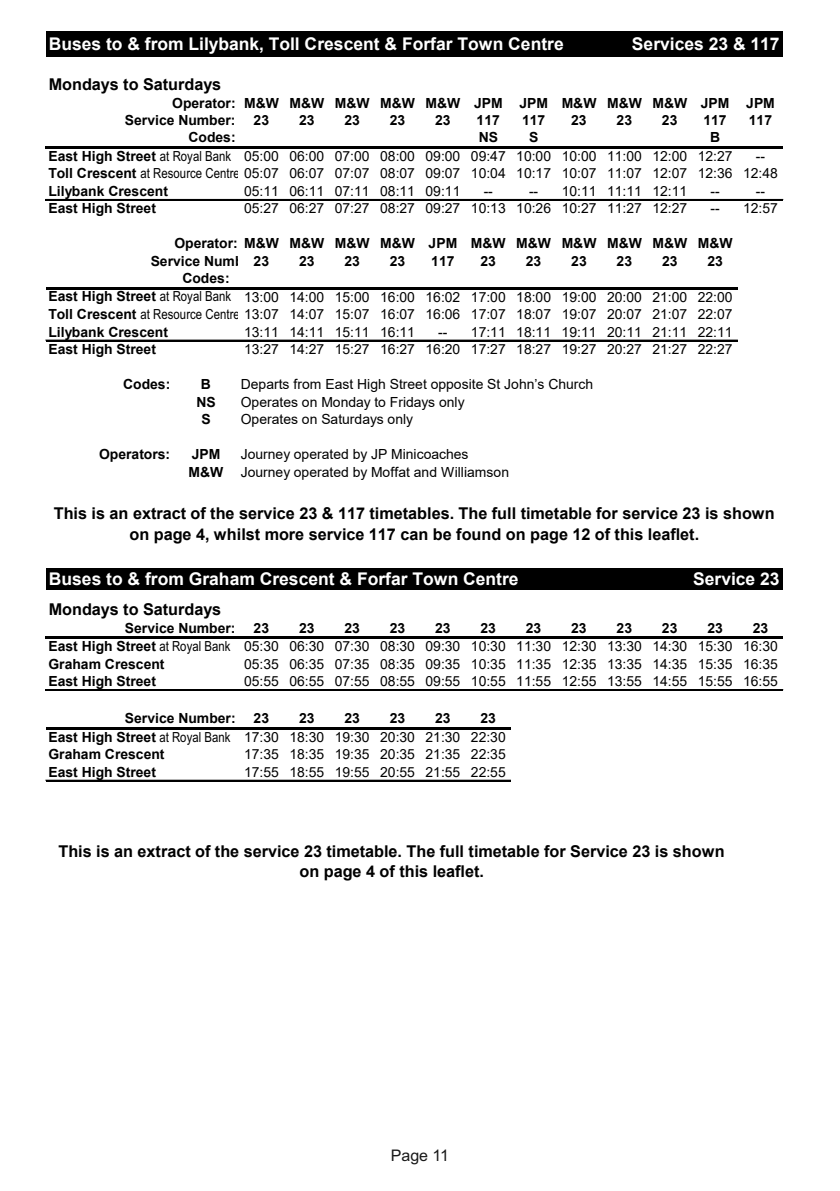
<style>
.page{position:relative;width:840px;height:1191px;background:#fff}
.page>*{position:absolute;margin:0;border:0;box-sizing:border-box;transform-origin:0 0}
.t1{font:700 17.4px "Arial";color:#fff}
.t2{font:700 16.2px/20.2px "Arial";color:#000;text-align:center}
.t3{font:16px "Arial";color:#191919}
.t4{font:14px/17.4px "Arial";color:#000}
.t5{font:700 14px/18px "Arial";color:#000}
.s1{font-weight:700}
.s2{font-family:"Arial Narrow"}
.s3{font-family:"Arial Narrow";font-weight:400}
.s4{font-weight:400}
</style>
<div class="page">
<div style="left:46px;top:32px;width:736px;height:25px;background:#000"></div>
<div style="left:46px;top:568px;width:736px;height:21px;background:#000"></div>
<hr style="left:46px;top:146px;width:736px;height:2px;background:#000">
<hr style="left:46px;top:199px;width:736px;height:1px;background:#000">
<hr style="left:46px;top:287px;width:691px;height:2px;background:#000">
<hr style="left:46px;top:340px;width:691px;height:1px;background:#000">
<hr style="left:46px;top:636px;width:736px;height:2px;background:#000">
<hr style="left:46px;top:689px;width:736px;height:1px;background:#000">
<hr style="left:46px;top:727px;width:464px;height:2px;background:#000">
<hr style="left:46px;top:780px;width:464px;height:1px;background:#000">
<p class="t1" style="left:49px;top:35px;width:516px">Buses to &amp; from Lilybank, Toll Crescent &amp; Forfar Town Centre</p>
<p class="t1" style="left:631px;top:35px;width:149px">Services 23 &amp; 117</p>
<p class="t2" style="left:49px;top:74px;width:174px">Mondays to Saturdays</p>
<p class="t5" style="left:125px;top:94px;width:651px;text-indent:47px">Operator: M&amp;W M&amp;W M&amp;W M&amp;W M&amp;W JPM JPM M&amp;W M&amp;W M&amp;W JPM JPM<br>Service Number:</p>
<p class="t5" style="left:253px;top:111px;width:17px">23</p>
<p class="t5" style="left:299px;top:111px;width:17px">23</p>
<p class="t5" style="left:344px;top:111px;width:17px">23</p>
<p class="t5" style="left:389px;top:111px;width:17px">23</p>
<p class="t5" style="left:435px;top:111px;width:17px">23</p>
<p class="t5" style="left:476px;top:111px;width:25px">117</p>
<p class="t5" style="left:521px;top:111px;width:25px">117</p>
<p class="t5" style="left:571px;top:111px;width:17px">23</p>
<p class="t5" style="left:616px;top:111px;width:17px">23</p>
<p class="t5" style="left:661px;top:111px;width:17px">23</p>
<p class="t5" style="left:703px;top:111px;width:25px">117</p>
<p class="t5" style="left:748px;top:111px;width:25px">117</p>
<p class="t5" style="left:188px;top:129px;width:49px">Codes:</p>
<p class="t5" style="left:478px;top:129px;width:21px">NS</p>
<p class="t5" style="left:528px;top:129px;width:11px">S</p>
<p class="t4" style="left:48px;top:128px;width:685px;line-height:18.6px;text-indent:661px"><span class="s1">B<br>East High Street</span> <span class="s2">at Royal Bank</span> 05:00 06:00 07:00 08:00 09:00 09:47 10:00 10:00 11:00 12:00 12:27</p>
<p class="t4" style="left:48px;top:147px;width:730px;text-indent:707px">--<br><span class="s1">Toll Crescent</span> <span class="s2">at Resource Centre</span> 05:07 06:07 07:07 08:07 09:07 10:04 10:17 10:07 11:07 12:07 12:36 12:48<br><span class="s1">Lilybank Crescent</span></p>
<p class="t4" style="left:244px;top:182px;width:218px">05:11 06:11 07:11 08:11 09:11</p>
<p class="t4" style="left:483px;top:182px;width:11px">--</p>
<p class="t4" style="left:528px;top:182px;width:11px">--</p>
<p class="t4" style="left:561px;top:182px;width:127px">10:11 11:11 12:11</p>
<p class="t4" style="left:710px;top:182px;width:11px">--</p>
<p class="t4" style="left:755px;top:182px;width:11px">--</p>
<p class="t5" style="left:48px;top:200px;width:109px">East High Street</p>
<p class="t4" style="left:244px;top:200px;width:444px">05:27 06:27 07:27 08:27 09:27 10:13 10:26 10:27 11:27 12:27</p>
<p class="t4" style="left:710px;top:200px;width:11px">--</p>
<p class="t4" style="left:742px;top:200px;width:36px">12:57</p>
<p class="t5" style="left:150px;top:235px;width:583px;line-height:17.4px;text-indent:24px">Operator: M&amp;W M&amp;W M&amp;W M&amp;W JPM M&amp;W M&amp;W M&amp;W M&amp;W M&amp;W M&amp;W<br>Service Numb 23</p>
<p class="t5" style="left:299px;top:252px;width:17px">23</p>
<p class="t5" style="left:344px;top:252px;width:17px">23</p>
<p class="t5" style="left:389px;top:252px;width:17px">23</p>
<p class="t5" style="left:431px;top:252px;width:25px">117</p>
<p class="t5" style="left:480px;top:252px;width:17px">23</p>
<p class="t5" style="left:525px;top:252px;width:17px">23</p>
<p class="t5" style="left:571px;top:252px;width:17px">23</p>
<p class="t5" style="left:616px;top:252px;width:17px">23</p>
<p class="t5" style="left:661px;top:252px;width:17px">23</p>
<p class="t5" style="left:707px;top:252px;width:17px">23</p>
<p class="t4" style="left:48px;top:269px;width:685px;text-indent:134px"><span class="s1">Codes:<br>East High Street</span> <span class="s2">at Royal Bank</span> 13:00 14:00 15:00 16:00 16:02 17:00 18:00 19:00 20:00 21:00 22:00<br><span class="s1">Toll Crescent</span> <span class="s2">at Resource Centre</span> 13:07 14:07 15:07 16:07 16:06 17:07 18:07 19:07 20:07 21:07 22:07<br><span class="s1">Lilybank Crescent</span></p>
<p class="t4" style="left:244px;top:323px;width:172px">13:11 14:11 15:11 16:11</p>
<p class="t4" style="left:438px;top:323px;width:11px">--</p>
<p class="t4" style="left:470px;top:323px;width:263px">17:11 18:11 19:11 20:11 21:11 22:11</p>
<p class="t5" style="left:48px;top:340px;width:109px">East High Street</p>
<p class="t4" style="left:244px;top:340px;width:490px">13:27 14:27 15:27 16:27 16:20 17:27 18:27 19:27 20:27 21:27 22:27</p>
<p class="t5" style="left:123px;top:375px;width:49px">Codes:</p>
<p class="t5" style="left:201px;top:375px;width:12px">B</p>
<p class="t4" style="left:241px;top:375px;width:354px">Departs from East High Street opposite St John’s Church</p>
<p class="t5" style="left:196px;top:393px;width:21px">NS</p>
<p class="t4" style="left:241px;top:393px;width:225px">Operates on Monday to Fridays only</p>
<p class="t5" style="left:201px;top:410px;width:11px">S</p>
<p class="t4" style="left:241px;top:410px;width:174px">Operates on Saturdays only</p>
<p class="t5" style="left:99px;top:445px;width:73px">Operators:</p>
<p class="t5" style="left:191px;top:445px;width:30px">JPM</p>
<p class="t4" style="left:188px;top:445px;width:322px;text-indent:52px">Journey operated by JP Minicoaches<br><span class="s1">M&amp;W</span> Journey operated by Moffat and Williamson</p>
<p class="t2" style="left:54px;top:503px;width:722px">This is an extract of the service 23 &amp; 117 timetables. The full timetable for service 23 is shown on page 4, whilst more service 117 can be found on page 12 of this leaflet.</p>
<p class="t1" style="left:49px;top:569px;width:471px">Buses to &amp; from Graham Crescent &amp; Forfar Town Centre</p>
<p class="t1" style="left:692px;top:569px;width:88px">Service 23</p>
<p class="t2" style="left:49px;top:600px;width:174px">Mondays to Saturdays</p>
<p class="t5" style="left:125px;top:619px;width:112px">Service Number:</p>
<p class="t5" style="left:253px;top:619px;width:17px">23</p>
<p class="t5" style="left:299px;top:619px;width:17px">23</p>
<p class="t5" style="left:344px;top:619px;width:17px">23</p>
<p class="t5" style="left:389px;top:619px;width:17px">23</p>
<p class="t5" style="left:435px;top:619px;width:17px">23</p>
<p class="t5" style="left:480px;top:619px;width:17px">23</p>
<p class="t5" style="left:525px;top:619px;width:17px">23</p>
<p class="t5" style="left:571px;top:619px;width:17px">23</p>
<p class="t5" style="left:616px;top:619px;width:17px">23</p>
<p class="t5" style="left:661px;top:619px;width:17px">23</p>
<p class="t5" style="left:707px;top:619px;width:17px">23</p>
<p class="t4" style="left:48px;top:619px;width:730px;line-height:18px;text-indent:704px"><span class="s1">23<br>East High Street</span> <span class="s2">at Royal Bank</span> 05:30 06:30 07:30 08:30 09:30 10:30 11:30 12:30 13:30 14:30 15:30 16:30<br><span class="s1">Graham Crescent</span></p>
<p class="t4" style="left:244px;top:655px;width:535px">05:35 06:35 07:35 08:35 09:35 10:35 11:35 12:35 13:35 14:35 15:35 16:35</p>
<p class="t5" style="left:48px;top:672px;width:109px">East High Street</p>
<p class="t4" style="left:244px;top:672px;width:535px">05:55 06:55 07:55 08:55 09:55 10:55 11:55 12:55 13:55 14:55 15:55 16:55</p>
<p class="t5" style="left:125px;top:709px;width:112px">Service Number:</p>
<p class="t5" style="left:253px;top:709px;width:17px">23</p>
<p class="t5" style="left:299px;top:709px;width:17px">23</p>
<p class="t5" style="left:344px;top:709px;width:17px">23</p>
<p class="t5" style="left:389px;top:709px;width:17px">23</p>
<p class="t5" style="left:435px;top:709px;width:17px">23</p>
<p class="t5" style="left:48px;top:709px;width:458px;text-indent:432px">23<br>East High Street <span class="s3">at Royal Bank</span> <span class="s4">17:30 18:30 19:30 20:30 21:30 22:30<br></span>Graham Crescent</p>
<p class="t4" style="left:244px;top:745px;width:263px">17:35 18:35 19:35 20:35 21:35 22:35</p>
<p class="t5" style="left:48px;top:763px;width:109px">East High Street</p>
<p class="t4" style="left:244px;top:763px;width:263px">17:55 18:55 19:55 20:55 21:55 22:55</p>
<p class="t2" style="left:58px;top:841px;width:667px">This is an extract of the service 23 timetable. The full timetable for Service 23 is shown on page 4 of this leaflet.</p>
<p class="t3" style="left:390px;top:1149px;width:60px">Page 11</p>
</div>
